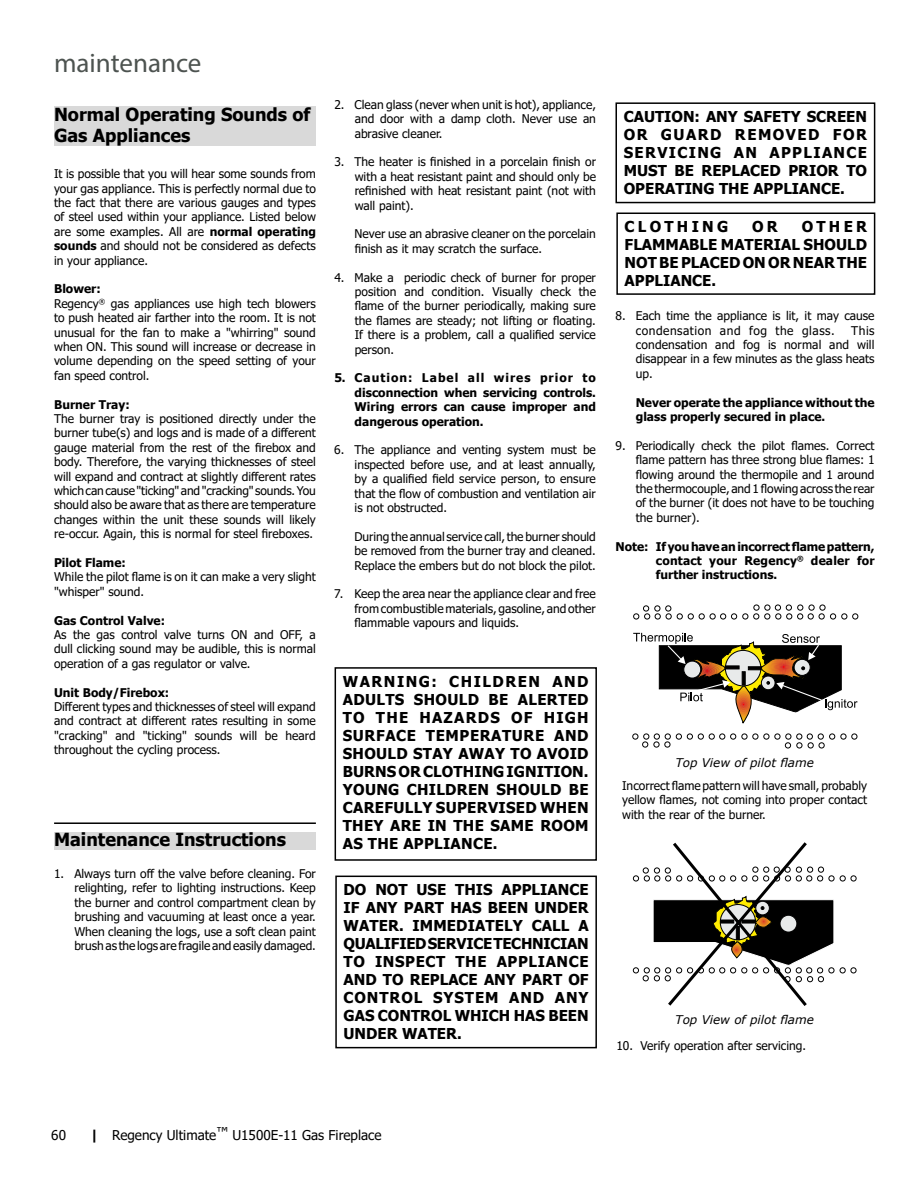
<style>
.page{position:relative;width:918px;height:1188px;background:#fff}
.page>*{position:absolute;margin:0;border:0;box-sizing:border-box;transform-origin:0 0}
.t1{font:27px "Myriad Pro";color:#4d5350}
.t2{font:700 18px/21.6px "Tahoma";color:#000}
.t3{font:700 15px/18px "Tahoma";color:#000;text-align:justify}
.t4{font:700 15px "Tahoma";letter-spacing:.215em;color:#000}
.t5{font:13.5px "Tahoma";color:#000}
.t6{font:12px/14.4px "Tahoma";color:#000;text-align:justify}
.t7{font:700 12px/14.4px "Tahoma";color:#000;text-align:justify}
.t8{font:italic 12px "Verdana";color:#000}
.s1{font-weight:700}
</style>
<div class="page">
<svg style="left:633px;top:605px;width:225px;height:14px"></svg>
<svg style="left:632px;top:734px;width:225px;height:14px"></svg>
<svg style="left:633px;top:633px;width:225px;height:91px"></svg>
<hr style="left:54px;top:822px;width:262px;height:2px;background:#000">
<div style="left:54px;top:832px;width:262px;height:17px;background:#d9d9d9"></div>
<div style="left:615px;top:102px;width:260px;height:101px;border:2px solid #000"></div>
<svg style="left:840px;top:875px;width:17px;height:6px"></svg>
<svg style="left:840px;top:967px;width:16px;height:6px"></svg>
<svg style="left:633px;top:842px;width:201px;height:164px"></svg>
<div style="left:54px;top:107px;width:262px;height:39px;background:#d9d9d9"></div>
<div style="left:335px;top:667px;width:262px;height:194px;border:2px solid #000"></div>
<div style="left:335px;top:876px;width:262px;height:172px;border:2px solid #000"></div>
<div style="left:616px;top:213px;width:259px;height:82px;border:2px solid #000"></div>
<h1 class="t1" style="left:54px;top:46px;width:149px">maintenance</h1>
<h2 class="t2" style="left:54px;top:104px;width:258px">Normal Operating Sounds of<br>Gas Appliances</h2>
<p class="t6" style="left:54px;top:167px;width:263px">It is possible that you will hear some sounds from your gas appliance. This is perfectly normal due to the fact that there are various gauges and types of steel used within your appliance. Listed below are some examples. All are <span class="s1">normal operating sounds</span> and should not be considered as defects in your appliance.</p>
<p class="t6" style="left:54px;top:283px;width:263px;text-align:left"><span class="s1">Blower:<br></span>Regency<sup>®</sup> gas appliances use high tech blowers to push heated air farther into the room. It is not unusual for the fan to make a "whirring" sound when ON. This sound will increase or decrease in volume depending on the speed setting of your fan speed control.</p>
<p class="t7" style="left:54px;top:398px;width:77px">Burner Tray:</p>
<p class="t6" style="left:54px;top:412px;width:263px">The burner tray is positioned directly under the burner tube(s) and logs and is made of a different gauge material from the rest of the firebox and body. Therefore, the varying thicknesses of steel will expand and contract at slightly different rates which can cause "ticking" and "cracking" sounds. You should also be aware that as there are temperature changes within the unit these sounds will likely re-occur. Again, this is normal for steel fireboxes.</p>
<p class="t7" style="left:54px;top:556px;width:73px">Pilot Flame:</p>
<p class="t6" style="left:54px;top:571px;width:263px">While the pilot flame is on it can make a very slight "whisper" sound.</p>
<p class="t7" style="left:54px;top:614px;width:112px">Gas Control Valve:</p>
<p class="t6" style="left:54px;top:628px;width:263px">As the gas control valve turns ON and OFF, a dull clicking sound may be audible, this is normal operation of a gas regulator or valve.</p>
<p class="t7" style="left:54px;top:686px;width:117px">Unit Body/Firebox:</p>
<p class="t6" style="left:54px;top:700px;width:263px">Different types and thicknesses of steel will expand and contract at different rates resulting in some "cracking" and "ticking" sounds will be heard throughout the cycling process.</p>
<h2 class="t2" style="left:54px;top:829px;width:233px">Maintenance Instructions</h2>
<p class="t6" style="left:74px;top:867px;width:243px;text-indent:-20px">1. Always turn off the valve before cleaning. For relighting, refer to lighting instructions. Keep the burner and control compartment clean by brushing and vacuuming at least once a year.<br>When cleaning the logs, use a soft clean paint brush as the logs are fragile and easily damaged.</p>
<p class="t6" style="left:355px;top:98px;width:243px;text-indent:-20px">2. Clean glass (never when unit is hot), appliance, and door with a damp cloth. Never use an abrasive cleaner.</p>
<p class="t6" style="left:355px;top:156px;width:243px;text-indent:-20px">3. The heater is finished in a porcelain finish or with a heat resistant paint and should only be refinished with heat resistant paint (not with wall paint).</p>
<p class="t6" style="left:355px;top:228px;width:243px">Never use an abrasive cleaner on the porcelain finish as it may scratch the surface.</p>
<p class="t6" style="left:355px;top:271px;width:243px;text-indent:-20px">4. Make a periodic check of burner for proper position and condition. Visually check the flame of the burner periodically, making sure the flames are steady; not lifting or floating.<br>If there is a problem, call a qualified service person.</p>
<p class="t7" style="left:355px;top:371px;width:243px;text-indent:-20px">5. Caution: Label all wires prior to disconnection when servicing controls.<br>Wiring errors can cause improper and dangerous operation.</p>
<p class="t6" style="left:355px;top:444px;width:243px;text-indent:-20px">6. The appliance and venting system must be inspected before use, and at least annually, by a qualified field service person, to ensure that the flow of combustion and ventilation air is not obstructed.</p>
<p class="t6" style="left:355px;top:530px;width:243px">During the annual service call, the burner should be removed from the burner tray and cleaned.<br>Replace the embers but do not block the pilot.</p>
<p class="t6" style="left:355px;top:588px;width:243px;text-indent:-20px">7. Keep the area near the appliance clear and free from combustible materials, gasoline, and other flammable vapours and liquids.</p>
<p class="t3" style="left:343px;top:673px;width:247px">WARNING: CHILDREN AND ADULTS SHOULD BE ALERTED TO THE HAZARDS OF HIGH SURFACE TEMPERATURE AND SHOULD STAY AWAY TO AVOID BURNS OR CLOTHING IGNITION.<br>YOUNG CHILDREN SHOULD BE CAREFULLY SUPERVISED WHEN THEY ARE IN THE SAME ROOM AS THE APPLIANCE.</p>
<p class="t3" style="left:344px;top:881px;width:247px">DO NOT USE THIS APPLIANCE IF ANY PART HAS BEEN UNDER WATER. IMMEDIATELY CALL A QUALIFIED SERVICE TECHNICIAN TO INSPECT THE APPLIANCE AND TO REPLACE ANY PART OF CONTROL SYSTEM AND ANY GAS CONTROL WHICH HAS BEEN UNDER WATER.</p>
<p class="t3" style="left:624px;top:108px;width:245px">CAUTION: ANY SAFETY SCREEN OR GUARD REMOVED FOR SERVICING AN APPLIANCE MUST BE REPLACED PRIOR TO OPERATING THE APPLIANCE.</p>
<p class="t3" style="left:625px;top:218px;width:244px;text-indent:177px">OTHER FLAMMABLE MATERIAL SHOULD NOT BE PLACED ON OR NEAR THE APPLIANCE.</p>
<p class="t4" style="left:625px;top:216px;width:105px">CLOTHING</p>
<p class="t3" style="left:752px;top:218px;width:27px">OR</p>
<p class="t6" style="left:636px;top:309px;width:240px;text-indent:-20px">8. Each time the appliance is lit, it may cause condensation and fog the glass.</p>
<p class="t6" style="left:636px;top:324px;width:240px;text-indent:215px">This condensation and fog is normal and will disappear in a few minutes as the glass heats up.</p>
<p class="t7" style="left:636px;top:395px;width:240px">Never operate the appliance without the glass properly secured in place.</p>
<p class="t6" style="left:636px;top:439px;width:240px;text-indent:-20px">9. Periodically check the pilot flames. Correct flame pattern has three strong blue flames: 1 flowing around the thermopile and 1 around the thermocouple, and 1 flowing across the rear of the burner (it does not have to be touching the burner).</p>
<p class="t7" style="left:656px;top:539px;width:220px;text-indent:-40px">Note: If you have an incorrect flame pattern, contact your Regency<sup>®</sup> dealer for further instructions.</p>
<p class="t8" style="left:675px;top:754px;width:140px">Top View of pilot flame</p>
<p class="t6" style="left:622px;top:779px;width:246px">Incorrect flame pattern will have small, probably yellow flames, not coming into proper contact with the rear of the burner.</p>
<p class="t8" style="left:675px;top:1011px;width:140px">Top View of pilot flame</p>
<p class="t6" style="left:616px;top:1039px;width:191px">10. Verify operation after servicing.</p>
<p class="t5" style="left:51px;top:1126px;width:16px">60</p>
<p class="t5" style="left:90px;top:1126px;width:293px"><span class="s1">|</span> Regency Ultimate™ U1500E-11 Gas Fireplace</p>
</div>
